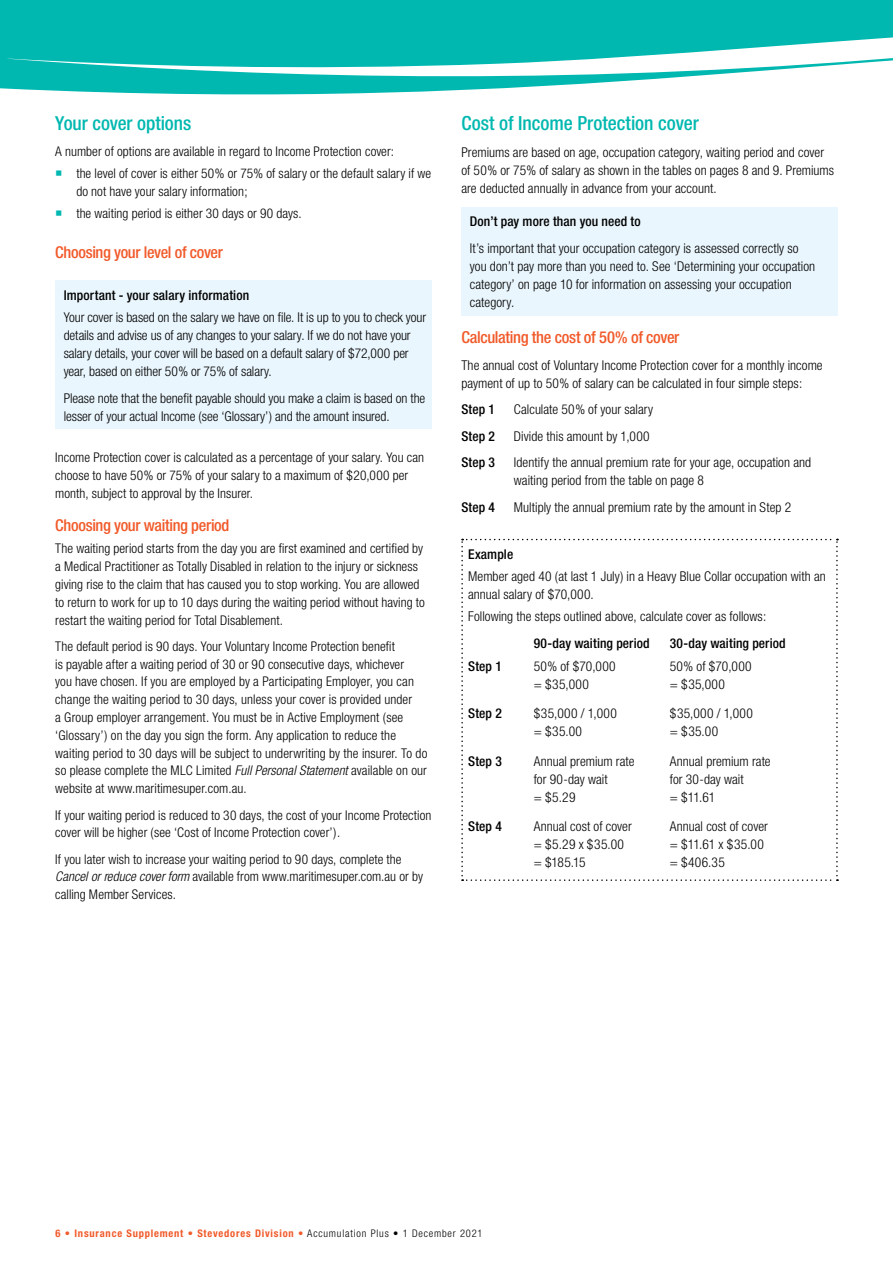
<style>
.page{position:relative;width:893px;height:1263px;background:#fff}
.page>*{position:absolute;margin:0;border:0;box-sizing:border-box;transform-origin:0 0}
.t1{font:500 condensed 19.5px "Helvetica Neue";color:#00b8b0}
.t2{font:500 condensed 19.35px "Helvetica Neue";letter-spacing:-.005em;color:#00b8b0}
.t3{font:500 condensed 16.5px "Helvetica Neue";letter-spacing:-.02em;color:#f15a2a}
.t4{font:500 condensed 16.35px "Helvetica Neue";letter-spacing:-.02em;color:#f15a2a}
.t5{font:300 condensed 13.5px/18px "Helvetica Neue";letter-spacing:.005em;color:#000}
.t6{font:500 condensed 13.5px "Helvetica Neue";letter-spacing:.01em;color:#000}
.t7{font:300 condensed 13.5px/18px "Helvetica Neue";letter-spacing:.025em;color:#000}
.t8{font:300 condensed 13.35px/17.9px "Helvetica Neue";letter-spacing:.005em;color:#000}
.t9{font:700 condensed 10.5px "Helvetica Neue";letter-spacing:.075em;color:#f15a2a}
.s1{font-style:italic}
.s2{font-weight:300}
.s3{font-weight:300;color:#000}
</style>
<div class="page">
<svg style="left:0;top:0;width:893px;height:95px;fill:#00b8b0"></svg>
<div style="left:55px;top:281px;width:377px;height:148px;background:#eaf6fd"></div>
<div style="left:461px;top:207px;width:377px;height:108px;background:#eaf6fd"></div>
<svg style="left:461px;top:539px;width:377px;height:342px"></svg>
<h2 class="t2" style="left:55px;top:112px;width:137px">Your cover options</h2>
<p class="t8" style="left:76px;top:140px;width:356px;line-height:22px;text-indent:-21px">A number of options are available in regard to Income Protection cover:<br>the level of cover is either 50% or 75% of salary or the default salary if we</p>
<p class="t8" style="left:76px;top:180px;width:227px;line-height:22px">do not have your salary information;<br>the waiting period is either 30 days or 90 days.</p>
<p class="t4" style="left:55px;top:242px;width:169px">Choosing your level of cover</p>
<p class="t6" style="left:64px;top:287px;width:187px">Important - your salary information</p>
<p class="t5" style="left:64px;top:308px;width:364px">Your cover is based on the salary we have on file. It is up to you to check your details and advise us of any changes to your salary. If we do not have your salary details, your cover will be based on a default salary of $72,000 per year, based on either 50% or 75% of salary.</p>
<p class="t5" style="left:64px;top:389px;width:363px">Please note that the benefit payable should you make a claim is based on the lesser of your actual Income (see ‘Glossary’) and the amount insured.</p>
<p class="t8" style="left:55px;top:448px;width:370px">Income Protection cover is calculated as a percentage of your salary. You can choose to have 50% or 75% of your salary to a maximum of $20,000 per month, subject to approval by the Insurer.</p>
<p class="t4" style="left:55px;top:516px;width:176px">Choosing your waiting period</p>
<p class="t8" style="left:55px;top:539px;width:371px">The waiting period starts from the day you are first examined and certified by a Medical Practitioner as Totally Disabled in relation to the injury or sickness giving rise to the claim that has caused you to stop working. You are allowed to return to work for up to 10 days during the waiting period without having to restart the waiting period for Total Disablement.</p>
<p class="t8" style="left:55px;top:637px;width:374px">The default period is 90 days. Your Voluntary Income Protection benefit<br>is payable after a waiting period of 30 or 90 consecutive days, whichever<br>you have chosen. If you are employed by a Participating Employer, you can change the waiting period to 30 days, unless your cover is provided under<br>a Group employer arrangement. You must be in Active Employment (see ‘Glossary’) on the day you sign the form. Any application to reduce the waiting period to 30 days will be subject to underwriting by the insurer. To do so please complete the MLC Limited <span class="s1">Full Personal Statement</span> available on our website at www.maritimesuper.com.au.</p>
<p class="t8" style="left:55px;top:806px;width:378px">If your waiting period is reduced to 30 days, the cost of your Income Protection cover will be higher (see ‘Cost of Income Protection cover’).</p>
<p class="t8" style="left:55px;top:850px;width:369px">If you later wish to increase your waiting period to 90 days, complete the<br><span class="s1">Cancel or reduce cover form</span> available from www.maritimesuper.com.au or by calling Member Services.</p>
<h1 class="t1" style="left:461px;top:112px;width:239px">Cost of Income Protection cover</h1>
<p class="t5" style="left:461px;top:143px;width:374px">Premiums are based on age, occupation category, waiting period and cover of 50% or 75% of salary as shown in the tables on pages 8 and 9. Premiums are deducted annually in advance from your account.</p>
<p class="t6" style="left:470px;top:213px;width:172px">Don’t pay more than you need to</p>
<p class="t5" style="left:470px;top:239px;width:347px">It’s important that your occupation category is assessed correctly so you don’t pay more than you need to. See ‘Determining your occupation category’ on page 10 for information on assessing your occupation category.</p>
<p class="t3" style="left:461px;top:327px;width:220px">Calculating the cost of 50% of cover</p>
<p class="t5" style="left:461px;top:356px;width:363px">The annual cost of Voluntary Income Protection cover for a monthly income payment of up to 50% of salary can be calculated in four simple steps:</p>
<p class="t6" style="left:461px;top:401px;width:35px">Step 1</p>
<p class="t5" style="left:514px;top:400px;width:141px">Calculate 50% of your salary</p>
<p class="t6" style="left:461px;top:428px;width:35px">Step 2</p>
<p class="t5" style="left:514px;top:427px;width:137px">Divide this amount by 1,000</p>
<p class="t6" style="left:461px;top:454px;width:35px">Step 3</p>
<p class="t5" style="left:514px;top:453px;width:299px">Identify the annual premium rate for your age, occupation and waiting period from the table on page 8</p>
<p class="t6" style="left:461px;top:499px;width:35px">Step 4</p>
<p class="t5" style="left:514px;top:498px;width:279px">Multiply the annual premium rate by the amount in Step 2</p>
<p class="t6" style="left:468px;top:546px;width:47px">Example</p>
<p class="t5" style="left:468px;top:567px;width:359px">Member aged 40 (at last 1 July) in a Heavy Blue Collar occupation with an annual salary of $70,000.</p>
<p class="t5" style="left:468px;top:607px;width:300px">Following the steps outlined above, calculate cover as follows:</p>
<p class="t6" style="left:534px;top:635px;width:118px">90-day waiting period</p>
<p class="t6" style="left:670px;top:635px;width:117px">30-day waiting period</p>
<p class="t6" style="left:468px;top:658px;width:35px">Step 1</p>
<p class="t7" style="left:534px;top:657px;width:83px">50% of $70,000 = $35,000</p>
<p class="t7" style="left:670px;top:657px;width:83px">50% of $70,000 = $35,000</p>
<p class="t6" style="left:468px;top:705px;width:35px">Step 2</p>
<p class="t7" style="left:534px;top:704px;width:85px">$35,000 / 1,000 = $35.00</p>
<p class="t7" style="left:670px;top:704px;width:85px">$35,000 / 1,000 = $35.00</p>
<p class="t6" style="left:468px;top:753px;width:35px">Step 3</p>
<p class="t5" style="left:534px;top:752px;width:102px">Annual premium rate for 90-day wait<br>= $5.29</p>
<p class="t5" style="left:670px;top:752px;width:102px">Annual premium rate for 30-day wait<br>= $11.61</p>
<p class="t6" style="left:468px;top:818px;width:35px">Step 4</p>
<p class="t5" style="left:534px;top:817px;width:100px">Annual cost of cover = $5.29 x $35.00 = $185.15</p>
<p class="t5" style="left:670px;top:817px;width:100px">Annual cost of cover = $11.61 x $35.00 = $406.35</p>
<p class="t9" style="left:56px;top:1227px;width:429px">6 • Insurance Supplement • Stevedores Division <span class="s2">•</span> <span class="s3">Accumulation Plus • 1 December 2021</span></p>
</div>
